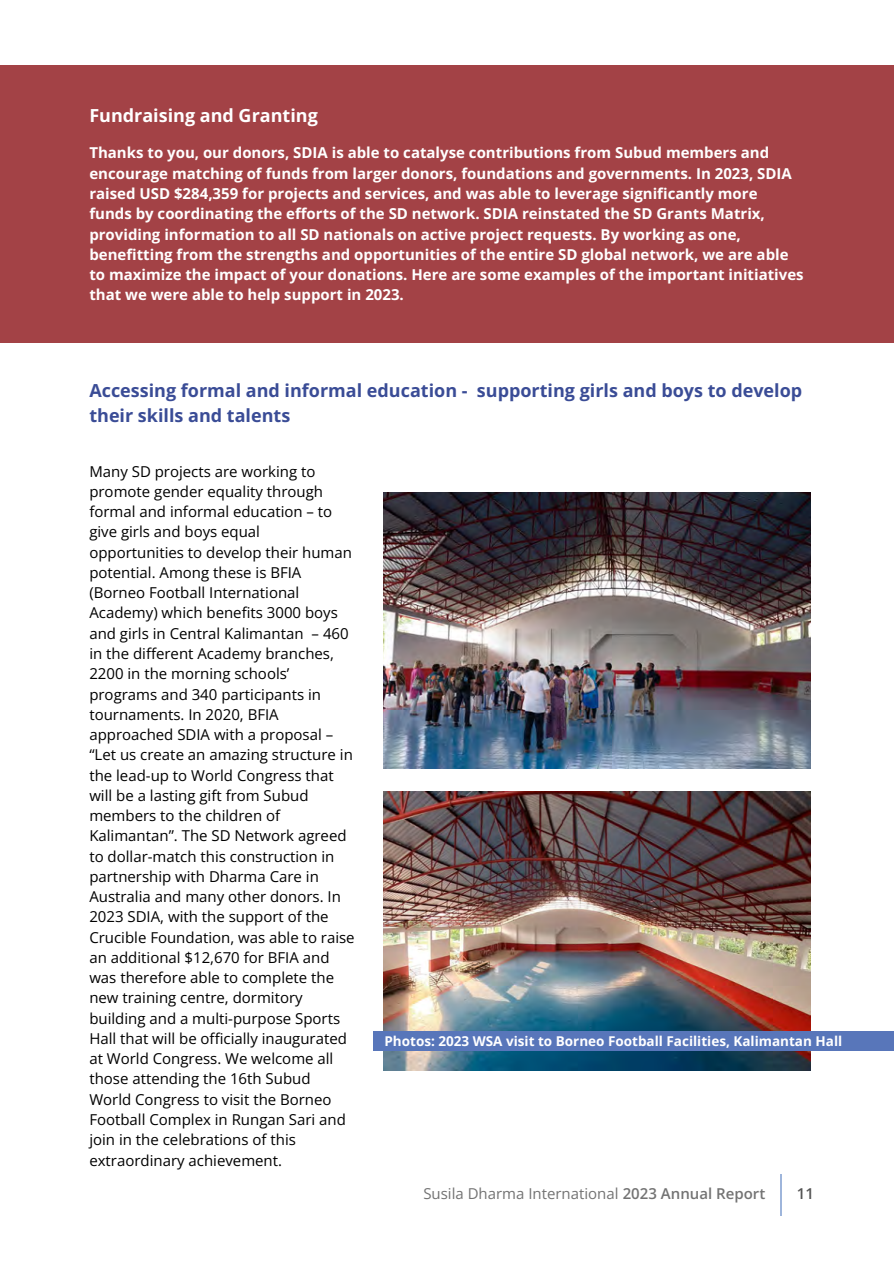
<style>
.page{position:relative;width:894px;height:1264px;background:#fff}
.page>*{position:absolute;margin:0;border:0;box-sizing:border-box;transform-origin:0 0}
.t1{font:700 18px/24.8px "Open Sans";color:#3a4c96}
.t2{font:700 18px "Open Sans";color:#fff}
.t3{font:15px/20.2px "Open Sans";color:#000}
.t4{font:700 15px/20.2px "Open Sans";color:#fff}
.t5{font:15px "Open Sans";color:#737373}
.t6{font:600 15px "Open Sans";color:#545454}
.t7{font:700 13.5px "Open Sans";color:#fff}
.s1{font-weight:600}
</style>
<div class="page">
<hr style="left:780px;top:1174px;width:2px;height:41px;background:#9eb5db">
<div style="left:0;top:65px;width:893px;height:278px;background:#a34246"></div>
<img style="left:383px;top:493px;width:427px;height:275px">
<img style="left:383px;top:791px;width:427px;height:279px">
<div style="left:373px;top:1031px;width:520px;height:19px;background:#5876ba"></div>
<h1 class="t2" style="left:89px;top:103px;width:230px">Fundraising and Granting</h1>
<p class="t4" style="left:89px;top:142px;width:715px">Thanks to you, our donors, SDIA is able to catalyse contributions from Subud members and encourage matching of funds from larger donors, foundations and governments. In 2023, SDIA raised USD $284,359 for projects and services, and was able to leverage significantly more funds by coordinating the efforts of the SD network. SDIA reinstated the SD Grants Matrix, providing information to all SD nationals on active project requests. By working as one, benefitting from the strengths and opportunities of the entire SD global network, we are able to maximize the impact of your donations. Here are some examples of the important initiatives that we were able to help support in 2023.</p>
<h2 class="t1" style="left:89px;top:378px;width:714px">Accessing formal and informal education - supporting girls and boys to develop their skills and talents</h2>
<p class="t3" style="left:89px;top:460px;width:267px">Many SD projects are working to promote gender equality through formal and informal education – to give girls and boys equal opportunities to develop their human potential. Among these is BFIA (Borneo Football International Academy) which benefits 3000 boys and girls in Central Kalimantan – 460 in the different Academy branches, 2200 in the morning schools’ programs and 340 participants in tournaments. In 2020, BFIA approached SDIA with a proposal – “Let us create an amazing structure in the lead-up to World Congress that will be a lasting gift from Subud members to the children of Kalimantan”. The SD Network agreed to dollar-match this construction in partnership with Dharma Care in Australia and many other donors. In 2023 SDIA, with the support of the Crucible Foundation, was able to raise an additional $12,670 for BFIA and was therefore able to complete the new training centre, dormitory building and a multi-purpose Sports Hall that will be officially inaugurated at World Congress. We welcome all those attending the 16th Subud World Congress to visit the Borneo Football Complex in Rungan Sari and join in the celebrations of this extraordinary achievement.</p>
<p class="t7" style="left:384px;top:1031px;width:459px">Photos: 2023 WSA visit to Borneo Football Facilities, Kalimantan Hall</p>
<h1 class="t5" style="left:423px;top:1182px;width:343px">Susila Dharma International <span class="s1">2023 Annual Report</span></h1>
<h2 class="t6" style="left:796px;top:1182px;width:19px">11</h2>
</div>
